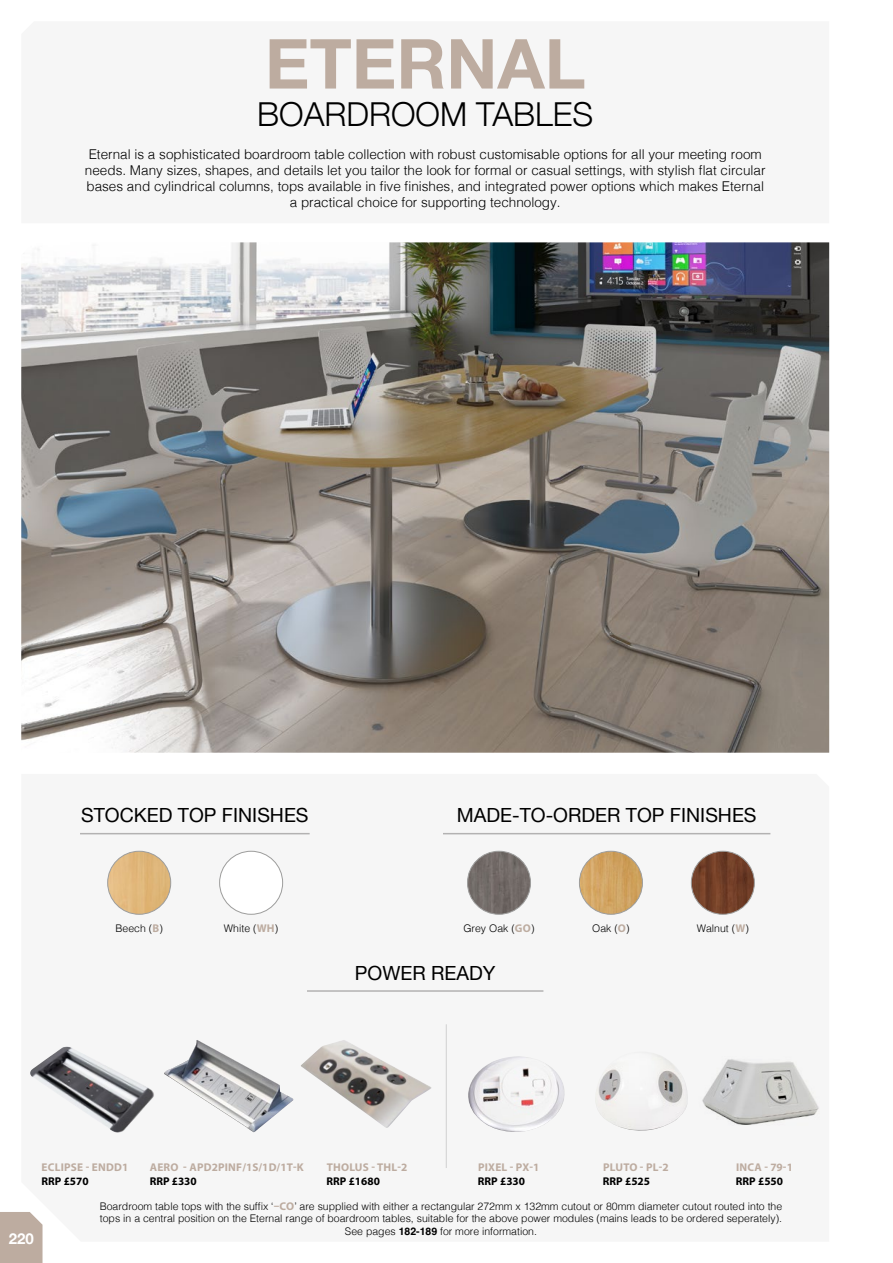
<style>
.page{position:relative;width:893px;height:1263px;background:#fff}
.page>*{position:absolute;margin:0;border:0;box-sizing:border-box;transform-origin:0 0}
.t1{font:700 69px "Helvetica Neue";color:#bdaca0}
.t2{font:300 33px "Helvetica Neue";color:#000}
.t3{font:19.5px "Helvetica Neue";color:#000}
.t4{font:700 15px "Helvetica Neue";color:#fff}
.t5{font:300 13.5px/16.2px "Helvetica";color:#000;text-align:center}
.t6{font:700 11.25px "Myriad Pro";letter-spacing:.02em;color:#bdaca0}
.t7{font:700 11.25px "Myriad Pro";color:#000}
.t8{font:300 10.5px/12.6px "Helvetica";color:#000;text-align:center}
.s1{font-family:"Myriad Pro";font-weight:700;font-size:11.25px;color:#bdaca0}
.s2{font-weight:700}
</style>
<div class="page">
<div style="left:30px;top:832px;width:741px;height:336px;background:#f6f6f6"></div>
<img style="left:21px;top:242px;width:808px;height:511px">
<hr style="left:307px;top:990px;width:236px;height:2px;background:#b3b2b2">
<img style="left:300px;top:1040px;width:132px;height:89px">
<img style="left:164px;top:1040px;width:129px;height:92px">
<svg style="left:60px;top:1046px;width:7px;height:3px"></svg>
<img style="left:468px;top:1056px;width:97px;height:76px">
<img style="left:593px;top:1051px;width:101px;height:87px">
<img style="left:695px;top:1035px;width:125px;height:122px">
<hr style="left:446px;top:1024px;width:1px;height:144px;background:#d0d0d0">
<hr style="left:80px;top:833px;width:230px;height:1px;background:#b3b2b2">
<img style="left:108px;top:851px;width:63px;height:63px;border-radius:32px">
<div style="left:107px;top:851px;width:64px;height:64px;border:1px solid #9d9d9c;border-radius:50%"></div>
<div style="left:220px;top:851px;width:63px;height:63px;background:#fff;border-radius:50%"></div>
<div style="left:219px;top:851px;width:64px;height:64px;border:1px solid #9d9d9c;border-radius:50%"></div>
<hr style="left:443px;top:833px;width:327px;height:1px;background:#b3b2b2">
<img style="left:579px;top:851px;width:63px;height:63px;border-radius:32px">
<div style="left:579px;top:851px;width:64px;height:64px;border:1px solid #9d9d9c;border-radius:50%"></div>
<img style="left:467px;top:851px;width:63px;height:63px;border-radius:32px">
<div style="left:467px;top:851px;width:64px;height:64px;border:1px solid #9d9d9c;border-radius:50%"></div>
<img style="left:691px;top:851px;width:63px;height:63px;border-radius:32px">
<div style="left:691px;top:851px;width:64px;height:64px;border:1px solid #9d9d9c;border-radius:50%"></div>
<div style="left:0;top:1212px;width:43px;height:51px;background:#bdaca0"></div>
<h1 class="t1" style="left:265px;top:10px;width:322px">ETERNAL</h1>
<h2 class="t2" style="left:257px;top:88px;width:338px">BOARDROOM TABLES</h2>
<p class="t5" style="left:85px;top:145px;width:682px">Eternal is a sophisticated boardroom table collection with robust customisable options for all your meeting room needs. Many sizes, shapes, and details let you tailor the look for formal or casual settings, with stylish flat circular bases and cylindrical columns, tops available in five finishes, and integrated power options which makes Eternal a practical choice for supporting technology.</p>
<h3 class="t3" style="left:81px;top:801px;width:229px">STOCKED TOP FINISHES</h3>
<p class="t8" style="left:116px;top:921px;width:49px">Beech (<span class="s1">B</span>)</p>
<p class="t8" style="left:224px;top:921px;width:56px">White (<span class="s1">WH</span>)</p>
<h3 class="t3" style="left:457px;top:801px;width:301px">MADE-TO-ORDER TOP FINISHES</h3>
<p class="t8" style="left:463px;top:921px;width:73px">Grey Oak (<span class="s1">GO</span>)</p>
<p class="t8" style="left:592px;top:921px;width:39px">Oak (<span class="s1">O</span>)</p>
<p class="t8" style="left:697px;top:921px;width:54px">Walnut (<span class="s1">W</span>)</p>
<h3 class="t3" style="left:355px;top:959px;width:142px">POWER READY</h3>
<p class="t4" style="left:9px;top:1226px;width:27px">220</p>
<p class="t6" style="left:42px;top:1160px;width:88px">ECLIPSE - ENDD1</p>
<p class="t7" style="left:42px;top:1173px;width:49px">RRP £570</p>
<p class="t6" style="left:150px;top:1160px;width:156px">AERO - APD2PINF/1S/1D/1T-K</p>
<p class="t7" style="left:150px;top:1173px;width:49px">RRP £330</p>
<p class="t6" style="left:327px;top:1160px;width:82px">THOLUS - THL-2</p>
<p class="t7" style="left:327px;top:1173px;width:55px">RRP £1680</p>
<p class="t6" style="left:478px;top:1160px;width:63px">PIXEL - PX-1</p>
<p class="t7" style="left:478px;top:1173px;width:49px">RRP £330</p>
<p class="t6" style="left:603px;top:1160px;width:67px">PLUTO - PL-2</p>
<p class="t7" style="left:603px;top:1173px;width:49px">RRP £525</p>
<p class="t6" style="left:736px;top:1160px;width:58px">INCA - 79-1</p>
<p class="t7" style="left:736px;top:1173px;width:49px">RRP £550</p>
<p class="t8" style="left:100px;top:1199px;width:684px">Boardroom table tops with the suffix ‘<span class="s1">–CO</span>’ are supplied with either a rectangular 272mm x 132mm cutout or 80mm diameter cutout routed into the tops in a central position on the Eternal range of boardroom tables, suitable for the above power modules (mains leads to be ordered seperately).<br>See pages <span class="s2">182-189</span> for more information.</p>
</div>
